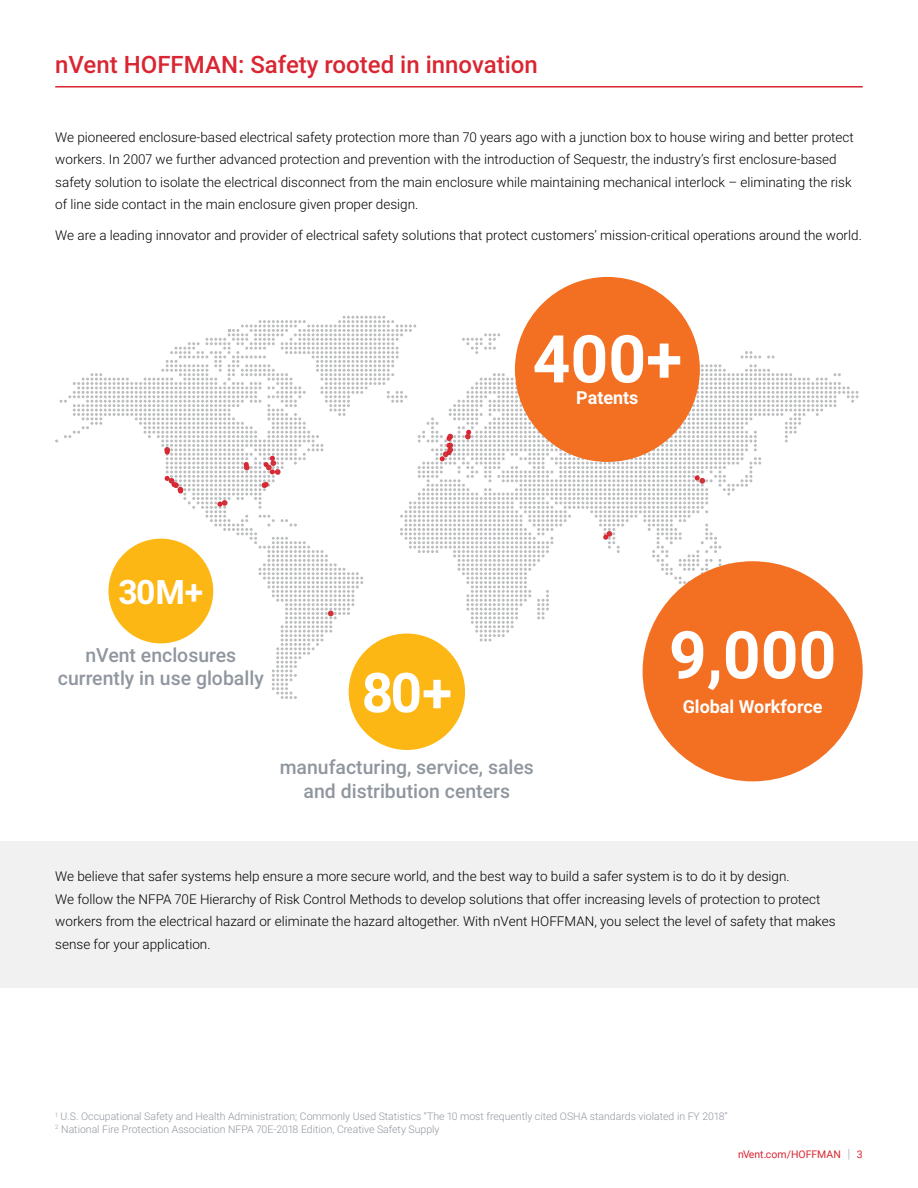
<style>
.page{position:relative;width:918px;height:1188px;background:#fff}
.page>*{position:absolute;margin:0;border:0;box-sizing:border-box;transform-origin:0 0}
.t1{font:700 66px "Roboto";color:#fff}
.t2{font:700 55.05px "Roboto";color:#fff}
.t3{font:700 33.75px "Roboto";color:#fff}
.t4{font:500 24px "Roboto";color:#d92632}
.t5{font:500 19.5px/23.2px "Roboto";color:#90969e;text-align:center}
.t6{font:700 18px "Roboto";color:#fff}
.t7{font:300 13.5px/22.5px "Roboto";color:#000}
.t8{font:300 10.5px/12.6px "Roboto";color:#90969e}
.t9{font:10.5px "Roboto";color:#d92632}
.s1{font-weight:300;font-size:12.6px;color:#90969e}
</style>
<div class="page">
<div style="left:0;top:842px;width:918px;height:146px;background:#f1f1f2"></div>
<hr style="left:55px;top:86px;width:808px;height:2px;background:#d92632">
<svg style="left:55px;top:316px;width:804px;height:383px"></svg>
<div style="left:515px;top:277px;width:185px;height:185px;background:#f36f21;border-radius:50%"></div>
<div style="left:643px;top:561px;width:220px;height:220px;background:#f36f21;border-radius:50%"></div>
<div style="left:349px;top:634px;width:116px;height:116px;background:#fdb714;border-radius:50%"></div>
<div style="left:108px;top:539px;width:105px;height:104px;background:#fdb714;border-radius:50%"></div>
<h3 class="t4" style="left:55px;top:48px;width:484px">nVent HOFFMAN: Safety rooted in innovation</h3>
<p class="t7" style="left:55px;top:125px;width:800px">We pioneered enclosure-based electrical safety protection more than 70 years ago with a junction box to house wiring and better protect workers. In 2007 we further advanced protection and prevention with the introduction of Sequestr, the industry’s first enclosure-based safety solution to isolate the electrical disconnect from the main enclosure while maintaining mechanical interlock – eliminating the risk of line side contact in the main enclosure given proper design.</p>
<p class="t7" style="left:55px;top:224px;width:808px">We are a leading innovator and provider of electrical safety solutions that protect customers’ mission-critical operations around the world.</p>
<h1 class="t1" style="left:533px;top:313px;width:151px">400+</h1>
<h3 class="t6" style="left:576px;top:385px;width:64px">Patents</h3>
<h3 class="t3" style="left:118px;top:569px;width:86px">30M+</h3>
<h3 class="t5" style="left:58px;top:642px;width:208px">nVent enclosures currently in use globally</h3>
<h2 class="t2" style="left:362px;top:654px;width:92px">80+</h2>
<h3 class="t5" style="left:280px;top:755px;width:256px">manufacturing, service, sales and distribution centers</h3>
<h1 class="t1" style="left:669px;top:609px;width:169px">9,000</h1>
<h3 class="t6" style="left:683px;top:694px;width:141px">Global Workforce</h3>
<p class="t7" style="left:55px;top:865px;width:782px">We believe that safer systems help ensure a more secure world, and the best way to build a safer system is to do it by design.<br>We follow the NFPA 70E Hierarchy of Risk Control Methods to develop solutions that offer increasing levels of protection to protect workers from the electrical hazard or eliminate the hazard altogether. With nVent HOFFMAN, you select the level of safety that makes sense for your application.</p>
<p class="t8" style="left:55px;top:1110px;width:674px"><sup>1</sup> U.S. Occupational Safety and Health Administration; Commonly Used Statistics “The 10 most frequently cited OSHA standards violated in FY 2018”<br><sup>2</sup> National Fire Protection Association NFPA 70E-2018 Edition, Creative Safety Supply</p>
<p class="t9" style="left:738px;top:1147px;width:126px">nVent.com/HOFFMAN <span class="s1">|</span> 3</p>
</div>
